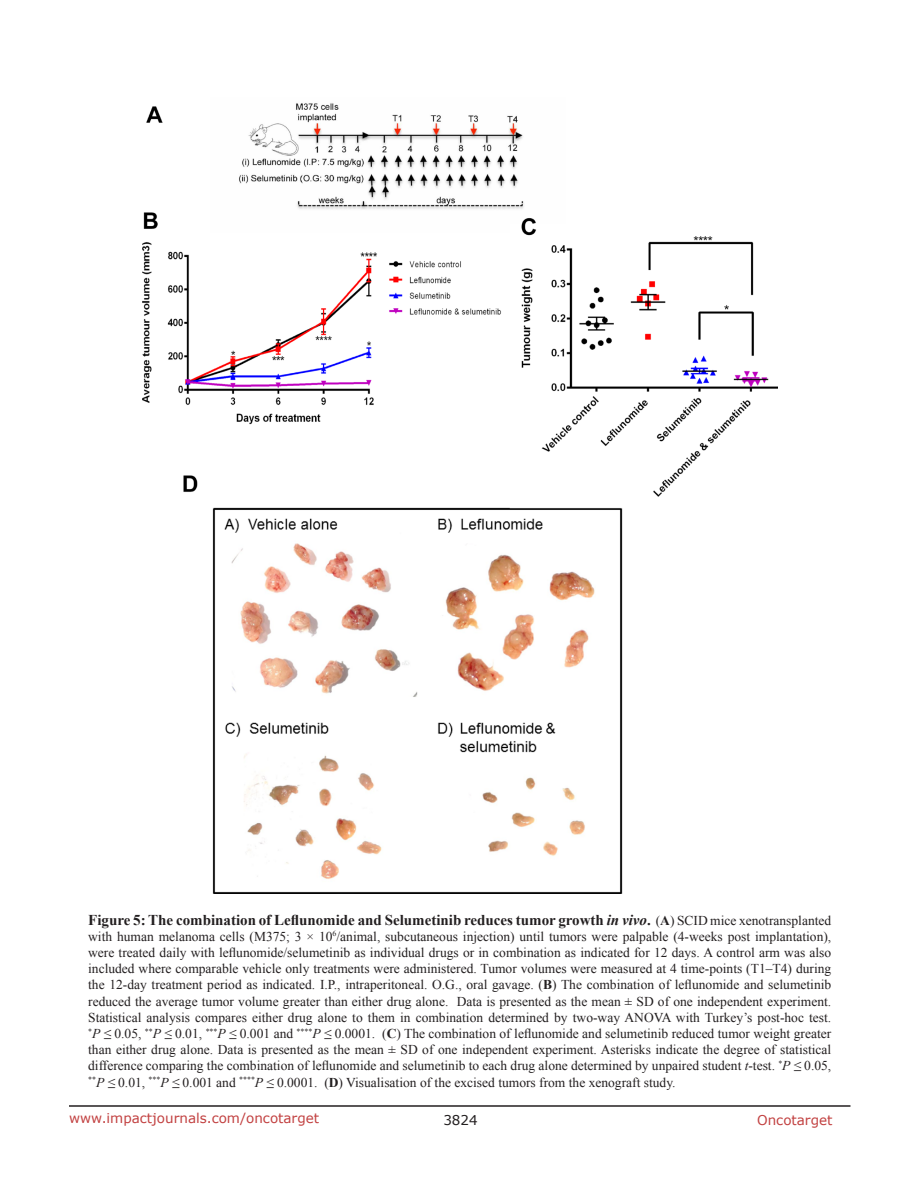
<style>
.page{position:relative;width:918px;height:1188px;background:#fff}
.page>*{position:absolute;margin:0;border:0;box-sizing:border-box;transform-origin:0 0}
.t1{font:700 15px "Times New Roman";color:#231f20}
.t2{font:13.5px/16.2px "Times New Roman";color:#231f20;text-align:justify}
.t3{font:13.5px "Verdana";color:#c24141}
.t4{font:13.5px "Verdana";color:#231f20}
.s1{font-style:italic}
.s2{font-weight:400;font-size:13.5px}
.s3{font-size:13.5px}
.s4{font-weight:700}
</style>
<div class="page">
<hr style="left:69px;top:1105px;width:781px;height:2px;background:#231f20">
<img style="left:142px;top:103px;width:635px;height:790px">
<p class="t1" style="left:88px;top:909px;width:745px">Figure 5: The combination of Leflunomide and Selumetinib reduces tumor growth <span class="s1">in vivo</span>. <span class="s2">(</span><span class="s3">A</span><span class="s2">) SCID mice xenotransplanted</span></p>
<p class="t2" style="left:88px;top:928px;width:745px">with human melanoma cells (M375; 3 × 10<sup>6</sup>/animal, subcutaneous injection) until tumors were palpable (4-weeks post implantation), were treated daily with leflunomide/selumetinib as individual drugs or in combination as indicated for 12 days. A control arm was also included where comparable vehicle only treatments were administered. Tumor volumes were measured at 4 time-points (T1–T4) during the 12-day treatment period as indicated. I.P., intraperitoneal. O.G., oral gavage. (<span class="s4">B</span>) The combination of leflunomide and selumetinib reduced the average tumor volume greater than either drug alone. Data is presented as the mean ± SD of one independent experiment.<br>Statistical analysis compares either drug alone to them in combination determined by two-way ANOVA with Turkey’s post-hoc test. <sup>*</sup><span class="s1">P ≤</span> 0.05, <sup>**</sup><span class="s1">P ≤</span> 0.01, <sup>***</sup><span class="s1">P ≤</span> 0.001 and <sup>****</sup><span class="s1">P ≤</span> 0.0001. (<span class="s4">C</span>) The combination of leflunomide and selumetinib reduced tumor weight greater than either drug alone. Data is presented as the mean ± SD of one independent experiment. Asterisks indicate the degree of statistical difference comparing the combination of leflunomide and selumetinib to each drug alone determined by unpaired student <span class="s1">t</span>-test. <sup>*</sup><span class="s1">P ≤</span> 0.05, <sup>**</sup><span class="s1">P ≤</span> 0.01, <sup>***</sup><span class="s1">P ≤</span> 0.001 and <sup>****</sup><span class="s1">P ≤</span> 0.0001. (<span class="s4">D</span>) Visualisation of the excised tumors from the xenograft study.</p>
<p class="t3" style="left:69px;top:1109px;width:252px">www.impactjournals.com/oncotarget</p>
<p class="t4" style="left:443px;top:1111px;width:36px">3824</p>
<p class="t3" style="left:757px;top:1111px;width:77px">Oncotarget</p>
</div>
